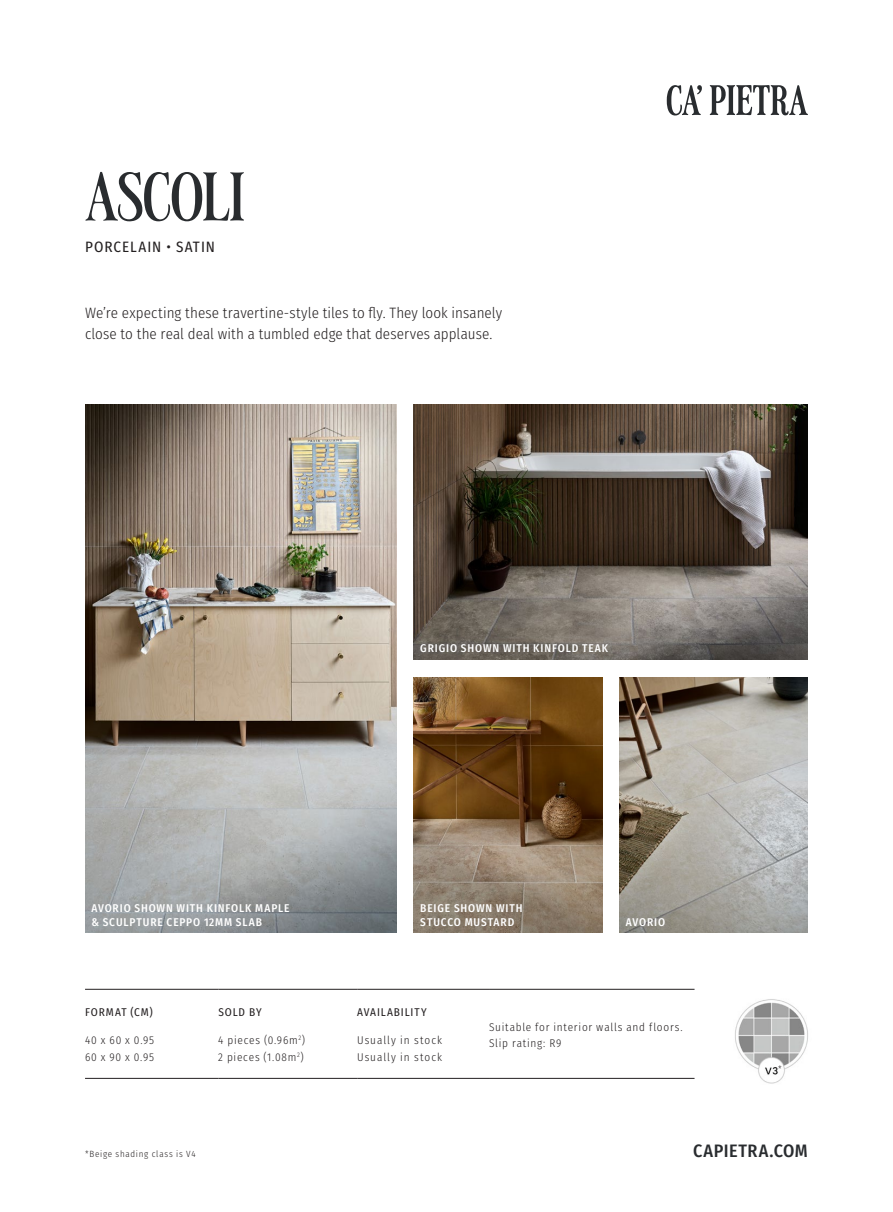
<style>
.page{position:relative;width:893px;height:1212px;background:#fff}
.page>*{position:absolute;margin:0;border:0;box-sizing:border-box;transform-origin:0 0}
.Product_Name{font:500 67.5px "LT Carpet";color:#292c2f}
.Intro_copy{font:500 18px "Fira Sans Condensed";letter-spacing:.03em;color:#292c2f}
.Intro_copy-2{font:300 15px/21px "Fira Sans Condensed";letter-spacing:.005em;color:#231f20}
.Product_Type___Finish{font:15px "Fira Sans Condensed";letter-spacing:.065em;color:#231f20}
.Table_info_para_copy{font:300 11.25px/16.5px "Fira Sans Condensed";letter-spacing:.07em;color:#231f20}
.Labels_over_images_white{font:500 11.25px/13.5px "Fira Sans Condensed";letter-spacing:.075em;color:#fff}
.Tile_labels{font:11.25px "Fira Sans Condensed";letter-spacing:.08em;color:#231f20}
.Table_info_para_copy-2{font:300 9px "Fira Sans Condensed";letter-spacing:.08em;color:#231f20}
</style>
<div class="page">
<svg style="left:667px;top:85px;width:35px;height:30px"></svg>
<svg style="left:710px;top:85px;width:98px;height:30px"></svg>
<hr style="left:85px;top:989px;width:133px;height:1px;background:#231f20">
<hr style="left:218px;top:989px;width:139px;height:1px;background:#231f20">
<hr style="left:357px;top:989px;width:132px;height:1px;background:#231f20">
<hr style="left:489px;top:989px;width:205px;height:1px;background:#231f20">
<hr style="left:489px;top:1078px;width:205px;height:1px;background:#231f20">
<hr style="left:85px;top:1078px;width:133px;height:1px;background:#231f20">
<hr style="left:218px;top:1078px;width:139px;height:1px;background:#231f20">
<hr style="left:357px;top:1078px;width:132px;height:1px;background:#231f20">
<img style="left:414px;top:405px;width:394px;height:255px">
<img style="left:85px;top:405px;width:312px;height:527px">
<img style="left:735px;top:999px;width:73px;height:85px">
<img style="left:414px;top:677px;width:188px;height:256px">
<img style="left:619px;top:677px;width:189px;height:256px">
<p class="Product_Name" style="left:85px;top:157px;width:161px">ASCOLI</p>
<p class="Product_Type___Finish" style="left:85px;top:236px;width:131px">PORCELAIN • SATIN</p>
<p class="Intro_copy-2" style="left:85px;top:302px;width:419px">We’re expecting these travertine-style tiles to fly. They look insanely close to the real deal with a tumbled edge that deserves applause.</p>
<p class="Labels_over_images_white" style="left:420px;top:641px;width:189px">GRIGIO SHOWN WITH KINFOLD TEAK</p>
<p class="Labels_over_images_white" style="left:91px;top:901px;width:200px">AVORIO SHOWN WITH KINFOLK MAPLE &amp; SCULPTURE CEPPO 12MM SLAB</p>
<p class="Labels_over_images_white" style="left:420px;top:901px;width:104px">BEIGE SHOWN WITH<br>STUCCO MUSTARD</p>
<p class="Labels_over_images_white" style="left:626px;top:914px;width:41px">AVORIO</p>
<p class="Tile_labels" style="left:85px;top:1003px;width:69px">FORMAT (CM)</p>
<p class="Tile_labels" style="left:218px;top:1003px;width:45px">SOLD BY</p>
<p class="Tile_labels" style="left:357px;top:1003px;width:71px">AVAILABILITY</p>
<p class="Table_info_para_copy" style="left:85px;top:1031px;width:71px">40 x 60 x 0.95</p>
<p class="Table_info_para_copy" style="left:218px;top:1031px;width:88px">4 pieces (0.96m<sup>2</sup>)</p>
<p class="Table_info_para_copy" style="left:357px;top:1031px;width:86px">Usually in stock</p>
<p class="Table_info_para_copy" style="left:85px;top:1048px;width:71px">60 x 90 x 0.95</p>
<p class="Table_info_para_copy" style="left:218px;top:1048px;width:87px">2 pieces (1.08m<sup>2</sup>)</p>
<p class="Table_info_para_copy" style="left:357px;top:1048px;width:86px">Usually in stock</p>
<p class="Table_info_para_copy-2" style="left:85px;top:1147px;width:112px">*Beige shading class is V4</p>
<p class="Table_info_para_copy" style="left:489px;top:1018px;width:195px">Suitable for interior walls and floors.<br>Slip rating: R9</p>
<p class="Table_info_para_copy-2" style="left:778px;top:1062px;width:5px">*</p>
<p class="Intro_copy" style="left:693px;top:1136px;width:116px">CAPIETRA.COM</p>
</div>
